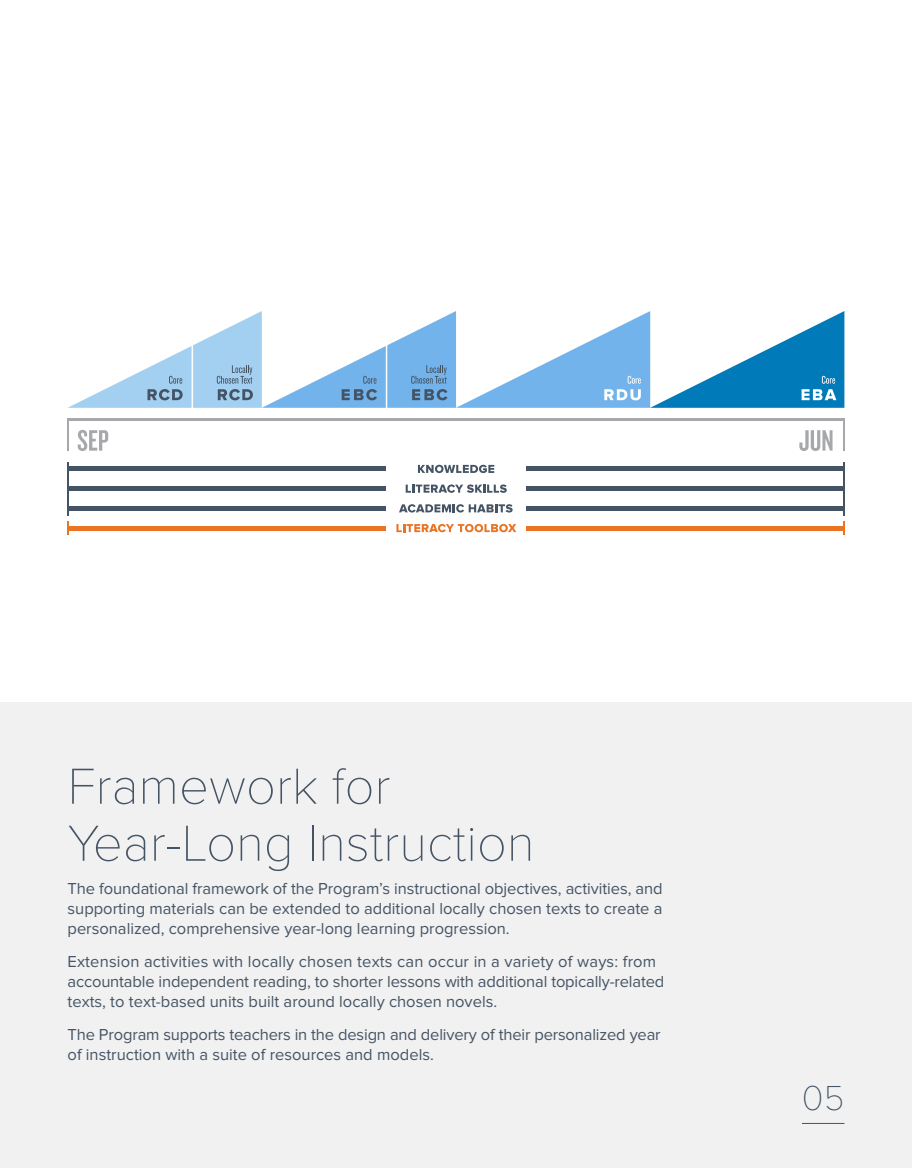
<style>
.page{position:relative;width:912px;height:1168px;background:#fff}
.page>*{position:absolute;margin:0;border:0;box-sizing:border-box;transform-origin:0 0}
.t1{font:100 52.5px/57px "Proxima Nova T";color:#455464}
.t2{font:100 36px "Proxima Nova T";color:#455464}
.t3{font:16.5px/19.8px "Proxima Nova";color:#455464}
</style>
<div class="page">
<div style="left:0;top:702px;width:911px;height:466px;background:#f1f1f2"></div>
<hr style="left:801px;top:1123px;width:43px;height:1px;background:#455464">
<svg style="left:68px;top:311px;width:776px;height:97px"></svg>
<hr style="left:68px;top:419px;width:1px;height:32px;background:#a6a8ab">
<hr style="left:842px;top:419px;width:2px;height:32px;background:#a6a8ab">
<hr style="left:68px;top:419px;width:775px;height:2px;background:#a6a8ab">
<svg style="left:78px;top:430px;width:30px;height:21px"></svg>
<svg style="left:799px;top:430px;width:33px;height:21px"></svg>
<div style="left:68px;top:466px;width:775px;height:5px;background:#455464"></div>
<hr style="left:68px;top:486px;width:775px;height:4px;background:#455464">
<div style="left:68px;top:506px;width:775px;height:5px;background:#455464"></div>
<hr style="left:68px;top:526px;width:775px;height:4px;background:#e87424">
<hr style="left:68px;top:462px;width:1px;height:53px;background:#455464">
<hr style="left:842px;top:462px;width:2px;height:53px;background:#455464">
<svg style="left:842px;top:522px;width:2px;height:13px"></svg>
<div style="left:386px;top:454px;width:139px;height:98px;background:#fff"></div>
<svg style="left:396px;top:524px;width:120px;height:8px"></svg>
<svg style="left:405px;top:484px;width:101px;height:9px"></svg>
<svg style="left:399px;top:504px;width:113px;height:8px"></svg>
<svg style="left:418px;top:465px;width:76px;height:8px"></svg>
<h1 class="t1" style="left:68px;top:754px;width:468px">Framework for<br>Year-Long Instruction</h1>
<p class="t3" style="left:68px;top:879px;width:596px;text-align:justify">The foundational framework of the Program’s instructional objectives, activities, and supporting materials can be extended to additional locally chosen texts to create a personalized, comprehensive year-long learning progression.</p>
<p class="t3" style="left:68px;top:952px;width:598px">Extension activities with locally chosen texts can occur in a variety of ways: from accountable independent reading, to shorter lessons with additional topically-related texts, to text-based units built around locally chosen novels.</p>
<p class="t3" style="left:68px;top:1025px;width:594px">The Program supports teachers in the design and delivery of their personalized year of instruction with a suite of resources and models.</p>
<h2 class="t2" style="left:801px;top:1071px;width:44px">05</h2>
</div>
